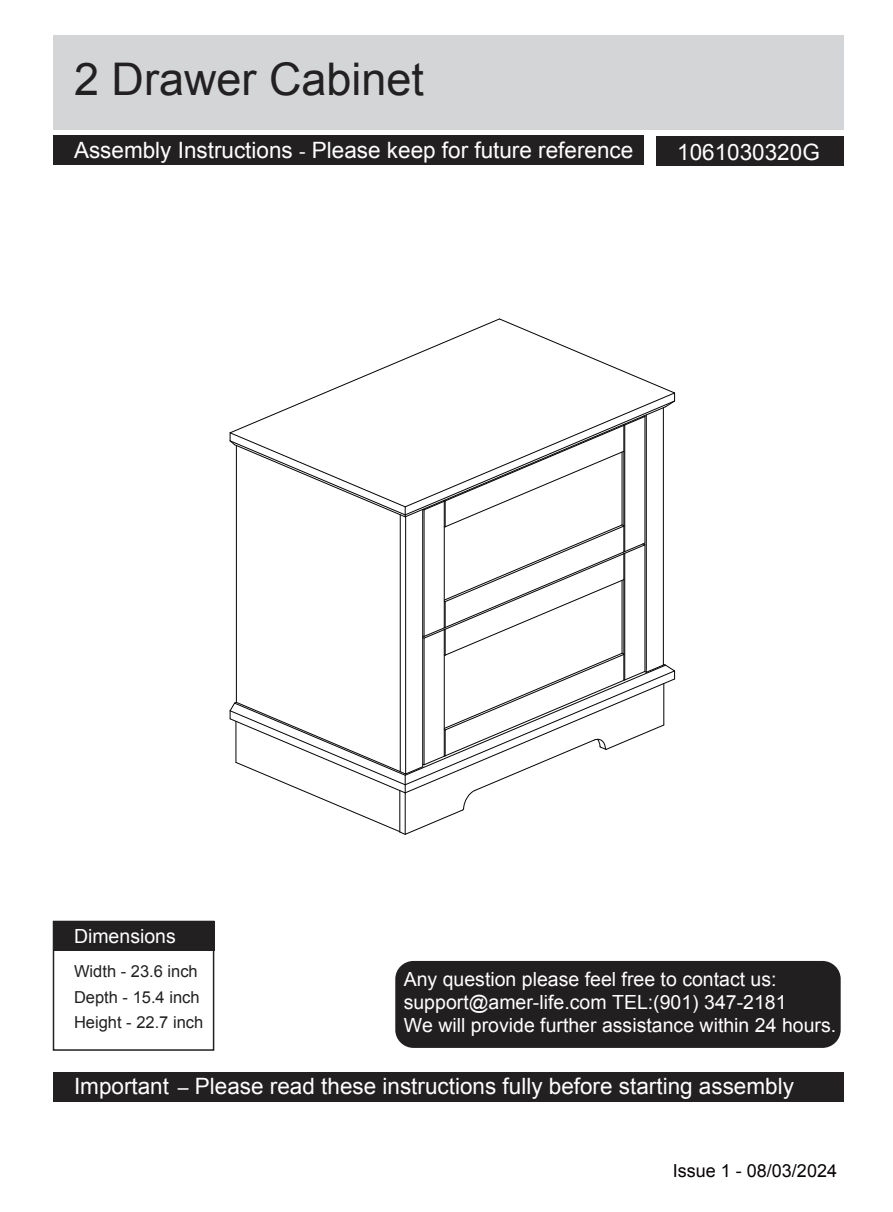
<style>
.page{position:relative;width:893px;height:1212px;background:#fff}
.page>*{position:absolute;margin:0;border:0;box-sizing:border-box;transform-origin:0 0}
.t1{font:45px "Arial";color:#222021}
.t2{font:22.5px "Arial";color:#fff}
.t3{font:19.5px/23.4px "Arial";color:#fff}
.t4{font:18px "Arial";color:#080405}
.t5{font:16.5px/25.5px "Arial";color:#222021}
.s1{font-size:19.5px}
</style>
<div class="page">
<div style="left:395px;top:961px;width:446px;height:87px;background:#221f20;border-radius:18px"></div>
<div style="left:53px;top:35px;width:791px;height:95px;background:#d4d5d7"></div>
<div style="left:53px;top:135px;width:590px;height:30px;background:#222021"></div>
<div style="left:53px;top:921px;width:161px;height:130px;border:2px solid #222021"></div>
<div style="left:53px;top:921px;width:161px;height:29px;background:#222021"></div>
<div style="left:53px;top:1072px;width:791px;height:30px;background:#222021"></div>
<div style="left:656px;top:136px;width:188px;height:29px;background:#222021"></div>
<svg style="left:229px;top:318px;width:447px;height:517px"></svg>
<h1 class="t1" style="left:74px;top:50px;width:352px">2 Drawer Cabinet</h1>
<p class="t2" style="left:74px;top:135px;width:561px">Assembly Instructions <span class="s1">-</span> Please keep for future reference</p>
<p class="t2" style="left:677px;top:137px;width:144px">1061030320G</p>
<p class="t3" style="left:74px;top:925px;width:103px">Dimensions</p>
<p class="t5" style="left:74px;top:959px;width:131px">Width - 23.6 inch<br>Depth - 15.4 inch<br>Height - 22.7 inch</p>
<p class="t3" style="left:404px;top:967px;width:434px">Any question please feel free to contact us: support@amer-life.com TEL:(901) 347-2181<br>We will provide further assistance within 24 hours.</p>
<p class="t2" style="left:74px;top:1071px;width:721px">Important <span class="s1">–</span> Please read these instructions fully before starting assembly</p>
<p class="t4" style="left:673px;top:1158px;width:166px">Issue 1 - 08/03/2024</p>
</div>
